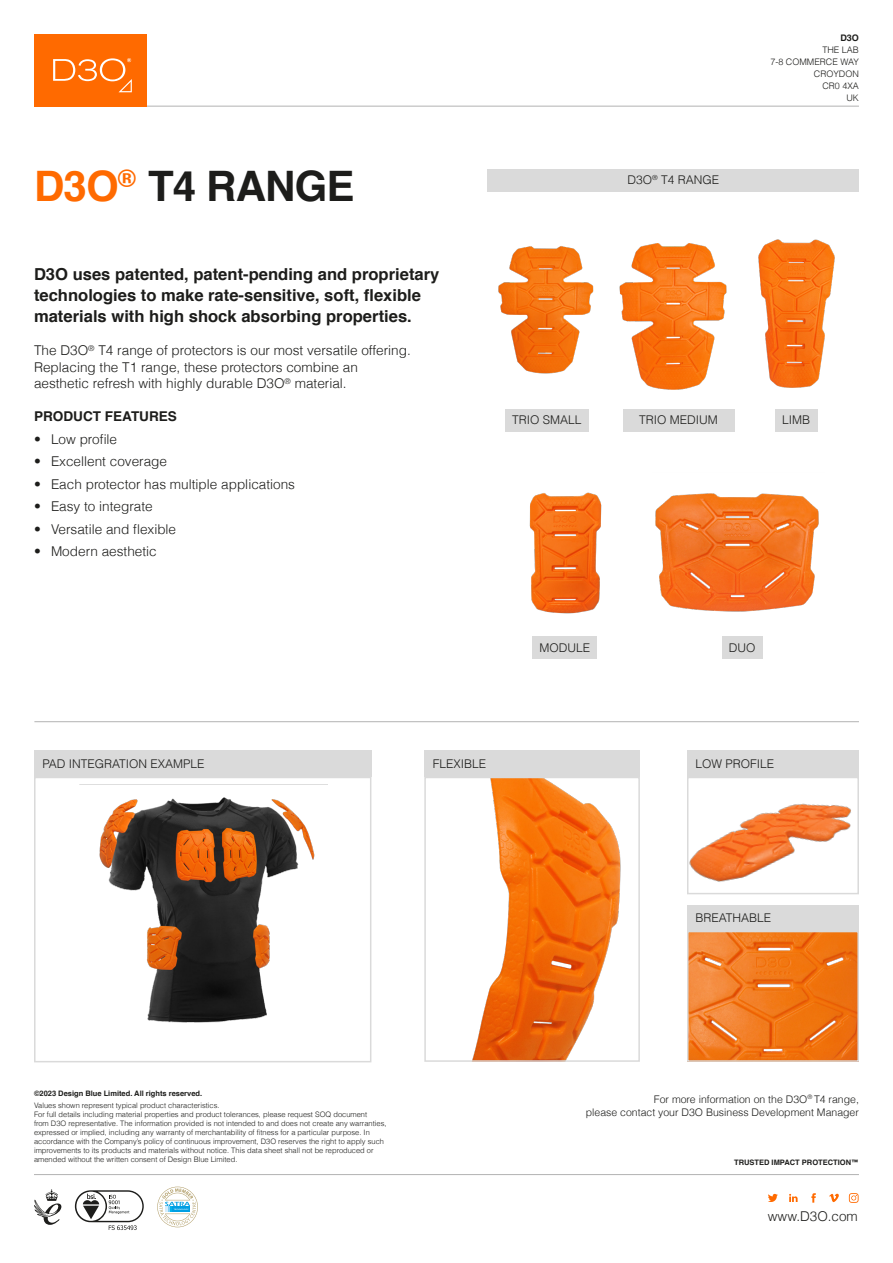
<style>
.page{position:relative;width:893px;height:1263px;background:#fff}
.page>*{position:absolute;margin:0;border:0;box-sizing:border-box;transform-origin:0 0}
.t1{font:700 42px "Helvetica";letter-spacing:-.02em;color:#1d1d1b}
._01_Intro_copy{font:700 16.5px/21px "Helvetica";color:#1d1d1b}
._02_Body_copy{font:300 13.5px "Helvetica";color:#1d1d1b}
._03_Body_Titles{font:700 13.5px "Helvetica";color:#1d1d1b}
.t2{font:300 12px "Helvetica";color:#1d1d1b}
.t3{font:300 10.5px "Helvetica";color:#1d1d1b}
.t4{font:300 9px/12px "Helvetica";color:#1d1d1b;text-align:right}
.t5{font:700 9px "Helvetica";color:#1d1d1b}
.t6{font:300 7.5px/9px "Helvetica";color:#1d1d1b}
.t7{font:700 7.5px "Helvetica";color:#1d1d1b}
.s1{color:#ff6a00}
</style>
<div class="page">
<hr style="left:34px;top:106px;width:825px;height:1px;background:#b2b2b2">
<svg style="left:34px;top:1189px;width:27px;height:36px"></svg>
<hr style="left:34px;top:1174px;width:825px;height:1px;background:#b2b2b2">
<svg style="left:157px;top:1187px;width:41px;height:40px"></svg>
<svg style="left:75px;top:1190px;width:69px;height:40px"></svg>
<svg style="left:789px;top:1194px;width:9px;height:8px"></svg>
<svg style="left:768px;top:1194px;width:10px;height:8px"></svg>
<svg style="left:811px;top:1193px;width:5px;height:10px"></svg>
<svg style="left:829px;top:1194px;width:10px;height:8px"></svg>
<svg style="left:849px;top:1193px;width:10px;height:10px"></svg>
<div style="left:34px;top:34px;width:112px;height:73px;background:#ff6a00"></div>
<svg style="left:53px;top:58px;width:79px;height:34px"></svg>
<img style="left:79px;top:784px;width:249px;height:239px">
<div style="left:34px;top:777px;width:337px;height:285px;border:2px solid #dadada"></div>
<img style="left:690px;top:934px;width:166px;height:125px">
<div style="left:687px;top:931px;width:172px;height:131px;border:2px solid #dadada"></div>
<img style="left:690px;top:803px;width:161px;height:79px">
<div style="left:687px;top:777px;width:172px;height:117px;border:2px solid #dadada"></div>
<img style="left:472px;top:780px;width:149px;height:279px">
<div style="left:424px;top:777px;width:216px;height:285px;border:2px solid #dadada"></div>
<hr style="left:34px;top:721px;width:825px;height:1px;background:#b2b2b2">
<div style="left:424px;top:750px;width:216px;height:27px;background:#dadada"></div>
<div style="left:687px;top:750px;width:172px;height:27px;background:#dadada"></div>
<div style="left:34px;top:750px;width:337px;height:27px;background:#dadada"></div>
<div style="left:488px;top:169px;width:371px;height:22px;background:#dadada"></div>
<div style="left:687px;top:905px;width:172px;height:26px;background:#dadada"></div>
<div style="left:505px;top:409px;width:83px;height:22px;background:#dadada"></div>
<img style="left:498px;top:246px;width:96px;height:128px">
<img style="left:619px;top:243px;width:108px;height:147px">
<div style="left:623px;top:409px;width:111px;height:22px;background:#dadada"></div>
<img style="left:758px;top:239px;width:76px;height:149px">
<div style="left:775px;top:409px;width:42px;height:22px;background:#dadada"></div>
<img style="left:529px;top:492px;width:73px;height:122px">
<div style="left:532px;top:637px;width:65px;height:22px;background:#dadada"></div>
<img style="left:655px;top:493px;width:164px;height:119px">
<div style="left:722px;top:637px;width:41px;height:22px;background:#dadada"></div>
<p class="t1" style="left:34px;top:152px;width:322px"><span class="s1">D3O</span><sup>®</sup> T4 RANGE</p>
<p class="_01_Intro_copy" style="left:34px;top:264px;width:407px">D3O uses patented, patent-pending and proprietary technologies to make rate-sensitive, soft, flexible materials with high shock absorbing properties.</p>
<p class="_02_Body_copy" style="left:34px;top:340px;width:378px">The D3O<sup>®</sup> T4 range of protectors is our most versatile offering.</p>
<p class="_02_Body_copy" style="left:34px;top:356px;width:326px">Replacing the T1 range, these protectors combine an</p>
<p class="_02_Body_copy" style="left:34px;top:373px;width:314px">aesthetic refresh with highly durable D3O<sup>®</sup> material.</p>
<p class="_03_Body_Titles" style="left:34px;top:406px;width:144px">PRODUCT FEATURES</p>
<p class="_02_Body_copy" style="left:34px;top:428px;width:85px">• Low profile</p>
<p class="_02_Body_copy" style="left:34px;top:451px;width:135px">• Excellent coverage</p>
<p class="_02_Body_copy" style="left:34px;top:473px;width:263px">• Each protector has multiple applications</p>
<p class="_02_Body_copy" style="left:34px;top:496px;width:120px">• Easy to integrate</p>
<p class="_02_Body_copy" style="left:34px;top:518px;width:144px">• Versatile and flexible</p>
<p class="_02_Body_copy" style="left:34px;top:541px;width:124px">• Modern aesthetic</p>
<p class="t2" style="left:627px;top:170px;width:93px">D3O<sup>®</sup> T4 RANGE</p>
<p class="t5" style="left:840px;top:30px;width:20px">D3O</p>
<p class="t4" style="left:770px;top:43px;width:90px">THE LAB<br>7-8 COMMERCE WAY<br>CROYDON<br>CR0 4XA<br>UK</p>
<p class="t2" style="left:512px;top:410px;width:71px">TRIO SMALL</p>
<p class="t2" style="left:639px;top:410px;width:80px">TRIO MEDIUM</p>
<p class="t2" style="left:782px;top:410px;width:30px">LIMB</p>
<p class="t2" style="left:539px;top:638px;width:52px">MODULE</p>
<p class="t2" style="left:729px;top:638px;width:28px">DUO</p>
<p class="t2" style="left:43px;top:754px;width:164px">PAD INTEGRATION EXAMPLE</p>
<p class="t2" style="left:433px;top:754px;width:55px">FLEXIBLE</p>
<p class="t2" style="left:695px;top:754px;width:80px">LOW PROFILE</p>
<p class="t7" style="left:34px;top:1087px;width:170px">©2023 Design Blue Limited. All rights reserved.</p>
<p class="t6" style="left:34px;top:1100px;width:354px">Values shown represent typical product characteristics.<br>For full details including material properties and product tolerances, please request SOQ document<br>from D3O representative. The information provided is not intended to and does not create any warranties, expressed or implied, including any warranty of merchantability of fitness for a particular purpose. In accordance with the Company’s policy of continuous improvement, D3O reserves the right to apply such improvements to its products and materials without notice. This data sheet shall not be reproduced or amended without the written consent of Design Blue Limited.</p>
<p class="t2" style="left:695px;top:908px;width:77px">BREATHABLE</p>
<p class="t3" style="left:654px;top:1090px;width:207px">For more information on the D3O<sup>®</sup> T4 range,</p>
<p class="t3" style="left:586px;top:1104px;width:275px">please contact your D3O Business Development Manager</p>
<p class="t7" style="left:734px;top:1157px;width:126px">TRUSTED IMPACT PROTECTION™</p>
<h3 class="_02_Body_copy" style="left:768px;top:1205px;width:92px">www.D3O.com</h3>
</div>
